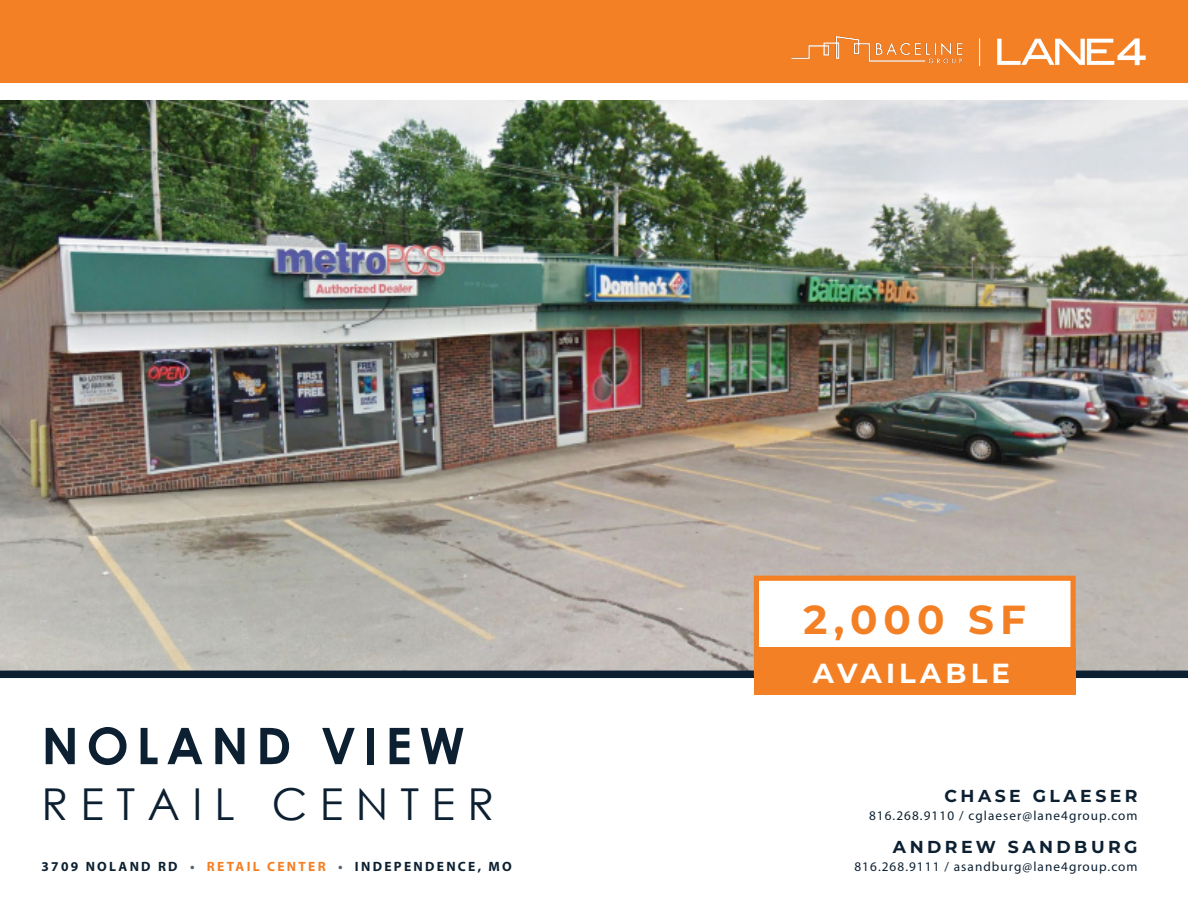
<style>
.page{position:relative;width:1188px;height:918px;background:#fff}
.page>*{position:absolute;margin:0;border:0;box-sizing:border-box;transform-origin:0 0}
.t1{font:700 50.55px "Century Gothic";letter-spacing:.15em;color:#0c2031}
.t2{font:43.95px "Century Gothic";letter-spacing:.28em;color:#0c2031}
.t3{font:700 40.5px "Montserrat";color:#f48026}
.t4{font:700 27.6px "Montserrat";letter-spacing:.15em;color:#fff}
.Contact_Info{font:700 17.25px "Montserrat";letter-spacing:.2em;color:#0c2031}
.Contact_Info-2{font:700 13.5px "Myriad Pro";letter-spacing:.17em;color:#0c2031}
.Contact_Info-3{font:13.2px "Myriad Pro";letter-spacing:.08em;color:#0c2031}
.s1{color:#55636f}
.s2{color:#f48026}
</style>
<div class="page">
<img style="left:0;top:101px;width:1188px;height:570px">
<div style="left:0;top:671px;width:1188px;height:7px;background:#0c2031"></div>
<div style="left:0;top:0;width:1188px;height:82px;background:#f48026"></div>
<svg style="left:997px;top:38px;width:149px;height:27px"></svg>
<img style="left:791px;top:36px;width:172px;height:28px">
<svg style="left:979px;top:38px;width:1px;height:28px"></svg>
<div style="left:754px;top:576px;width:322px;height:100px;background:#fff;border:5px solid #f48026"></div>
<div style="left:754px;top:648px;width:322px;height:47px;background:#f48026"></div>
<p class="t1" style="left:42px;top:707px;width:425px">NOLAND VIEW</p>
<p class="t2" style="left:42px;top:773px;width:454px">RETAIL CENTER</p>
<p class="Contact_Info-2" style="left:42px;top:858px;width:472px">3709 NOLAND RD <span class="s1">•</span> <span class="s2">RETAIL CENTER</span> <span class="s1">•</span> INDEPENDENCE, MO</p>
<p class="t3" style="left:803px;top:591px;width:224px">2,000 SF</p>
<p class="t4" style="left:813px;top:653px;width:199px">AVAILABLE</p>
<p class="Contact_Info" style="left:945px;top:784px;width:195px">CHASE GLAESER</p>
<p class="Contact_Info-3" style="left:869px;top:808px;width:270px">816.268.9110 / cglaeser@lane4group.com</p>
<p class="Contact_Info" style="left:893px;top:834px;width:246px">ANDREW SANDBURG</p>
<p class="Contact_Info-3" style="left:854px;top:859px;width:285px">816.268.9111 / asandburg@lane4group.com</p>
</div>
